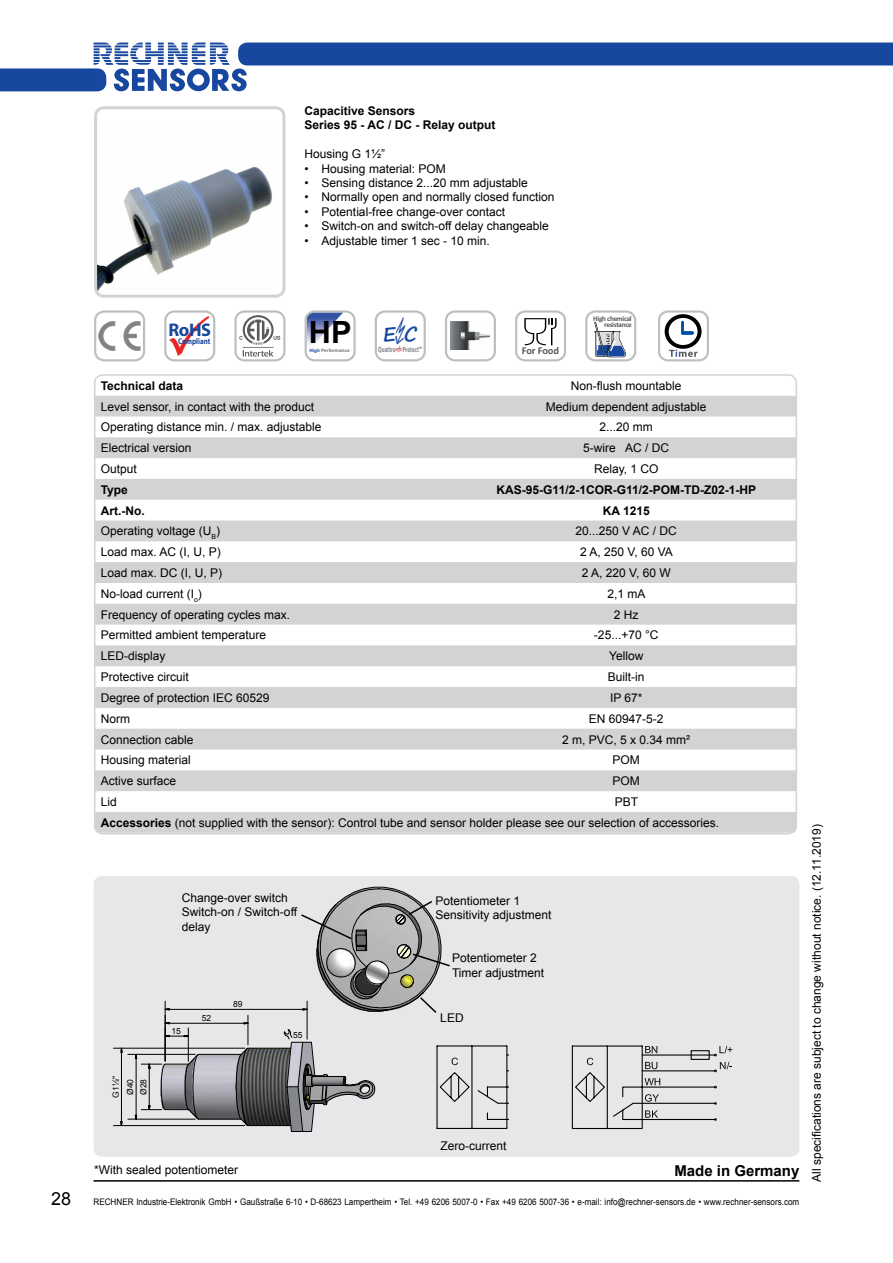
<style>
.page{position:relative;width:893px;height:1263px;background:#fff}
.page>*{position:absolute;margin:0;border:0;box-sizing:border-box;transform-origin:0 0}
.t1{font:700 30.75px "Arial";color:#000}
.t2{font:700 19.65px "Segoe Print";color:#17479e}
.t3{font:700 18.3px "Myriad Pro";color:#17479e}
.t4{font:700 15px "Arial";color:#000}
.t5{font:12px/14.4px "Arial";color:#000}
.t6{font:700 12px/14.4px "Arial";color:#000}
.t7{font:700 10.5px "Calibri";letter-spacing:-.02em;color:#58595b}
.t8{font:9px "Arial";color:#000;scale:.9 1}
.t9{font:8.55px "Arial";letter-spacing:-.015em;color:#000}
.t10{font:700 8.4px "Myriad Pro";color:#17479e;scale:.82 1}
.t11{font:700 7.65px "Myriad Pro";letter-spacing:-.005em;color:#85878a;scale:.64 1}
.t12{font:700 7.2px/6.1px "Calibri";letter-spacing:-.045em;color:#58595b;text-align:right}
.t13{font:700 4.65px "Arial";color:#6d6e71}
.s1{color:#17479e}
.s2{font-family:"Segoe Print";font-size:3.9px;color:#c02026}
.s3{font-weight:700}
.s4{font-size:18px}
</style>
<div class="page">
<hr style="left:94px;top:1180px;width:705px;height:1px;background:#000">
<svg style="left:0;top:43px;width:893px;height:48px"></svg>
<div style="left:94px;top:876px;width:705px;height:281px;background:#e6e7e8;border-radius:9px"></div>
<svg style="left:571px;top:1045px;width:161px;height:84px"></svg>
<svg style="left:436px;top:1045px;width:73px;height:84px"></svg>
<img style="left:98px;top:166px;width:183px;height:128px">
<div style="left:94px;top:106px;width:191px;height:192px;border:3px solid #d1d3d4;border-radius:9px"></div>
<img style="left:161px;top:1042px;width:123px;height:85px">
<hr style="left:248px;top:1125px;width:43px;height:1px;background:#000">
<hr style="left:248px;top:1048px;width:43px;height:1px;background:#000">
<svg style="left:236px;top:1047px;width:13px;height:79px"></svg>
<hr style="left:199px;top:1119px;width:42px;height:1px;background:#000">
<hr style="left:199px;top:1054px;width:42px;height:1px;background:#000">
<svg style="left:284px;top:1028px;width:91px;height:104px"></svg>
<svg style="left:135px;top:1051px;width:64px;height:71px"></svg>
<hr style="left:136px;top:1058px;width:1px;height:57px;background:#000">
<hr style="left:128px;top:1054px;width:67px;height:1px;background:#000">
<hr style="left:128px;top:1119px;width:67px;height:1px;background:#000">
<svg style="left:120px;top:1047px;width:3px;height:6px"></svg>
<svg style="left:120px;top:1121px;width:3px;height:6px"></svg>
<hr style="left:121px;top:1052px;width:1px;height:69px;background:#000">
<hr style="left:113px;top:1048px;width:132px;height:1px;background:#000">
<hr style="left:113px;top:1125px;width:132px;height:1px;background:#000">
<svg style="left:164px;top:1035px;width:24px;height:2px"></svg>
<hr style="left:188px;top:1028px;width:1px;height:33px;background:#000">
<hr style="left:169px;top:1023px;width:75px;height:1px;background:#000">
<hr style="left:248px;top:1015px;width:1px;height:30px;background:#000">
<svg style="left:299px;top:887px;width:151px;height:127px"></svg>
<hr style="left:169px;top:1009px;width:134px;height:1px;background:#000">
<hr style="left:307px;top:1001px;width:1px;height:38px;background:#000">
<hr style="left:165px;top:1001px;width:1px;height:60px;background:#000">
<svg style="left:658px;top:310px;width:51px;height:51px"></svg>
<div style="left:445px;top:310px;width:51px;height:51px;border:2px solid #bcbec0;border-radius:9px"></div>
<img style="left:451px;top:322px;width:39px;height:27px">
<div style="left:94px;top:310px;width:51px;height:51px;border:2px solid #bcbec0;border-radius:9px"></div>
<svg style="left:99px;top:321px;width:41px;height:30px"></svg>
<div style="left:164px;top:310px;width:51px;height:51px;border:2px solid #bcbec0;border-radius:9px"></div>
<img style="left:169px;top:316px;width:40px;height:40px">
<div style="left:234px;top:310px;width:51px;height:51px;border:2px solid #bcbec0;border-radius:9px"></div>
<svg style="left:239px;top:315px;width:41px;height:42px"></svg>
<div style="left:515px;top:310px;width:51px;height:51px;border:2px solid #bcbec0;border-radius:9px"></div>
<svg style="left:524px;top:318px;width:33px;height:27px"></svg>
<svg style="left:305px;top:310px;width:51px;height:51px"></svg>
<div style="left:375px;top:310px;width:51px;height:51px;border:2px solid #bcbec0;border-radius:9px"></div>
<div style="left:585px;top:310px;width:51px;height:51px;border:2px solid #bcbec0;border-radius:9px"></div>
<svg style="left:594px;top:322px;width:32px;height:35px"></svg>
<svg style="left:97px;top:396px;width:697px;height:435px;fill:#d1d3d4"></svg>
<div style="left:94px;top:374px;width:703px;height:460px;border:2px solid #d1d3d4;border-radius:8px"></div>
<p class="t6" style="left:305px;top:104px;width:192px">Capacitive Sensors<br>Series 95 - AC / DC - Relay output</p>
<p class="t5" style="left:305px;top:147px;width:82px">Housing G 1½”</p>
<p class="t5" style="left:305px;top:161px;width:143px">• Housing material: POM</p>
<p class="t5" style="left:305px;top:176px;width:225px">• Sensing distance 2...20 mm adjustable</p>
<p class="t5" style="left:305px;top:190px;width:251px">• Normally open and normally closed function</p>
<p class="t5" style="left:305px;top:205px;width:202px">• Potential-free change-over contact</p>
<p class="t5" style="left:305px;top:219px;width:246px">• Switch-on and switch-off delay changeable</p>
<p class="t5" style="left:305px;top:233px;width:187px">• Adjustable timer 1 sec - 10 min.</p>
<h3 class="t3" style="left:168px;top:318px;width:44px">RoHS</h3>
<h1 class="t1" style="left:309px;top:312px;width:44px">HP</h1>
<p class="t13" style="left:310px;top:347px;width:41px"><span class="s1">High</span> Performance</p>
<p class="t11" style="left:378px;top:344px;width:70px">Quattro<span class="s2">E C</span> Protect™</p>
<p class="t7" style="left:522px;top:343px;width:39px">For Food</p>
<h2 class="t2" style="left:383px;top:316px;width:36px">E C</h2>
<p class="t10" style="left:178px;top:335px;width:41px">Compliant</p>
<p class="t12" style="left:593px;top:315px;width:40px">High chemical resistance</p>
<p class="t6" style="left:101px;top:379px;width:84px">Technical data</p>
<p class="t5" style="left:571px;top:378px;width:112px">Non-flush mountable</p>
<p class="t5" style="left:101px;top:399px;width:215px">Level sensor, in contact with the product</p>
<p class="t5" style="left:546px;top:399px;width:162px">Medium dependent adjustable</p>
<p class="t5" style="left:101px;top:420px;width:222px">Operating distance min. / max. adjustable</p>
<p class="t5" style="left:600px;top:420px;width:55px">2...20 mm</p>
<p class="t5" style="left:101px;top:441px;width:92px">Electrical version</p>
<p class="t5" style="left:583px;top:441px;width:88px">5-wire AC / DC</p>
<p class="t5" style="left:101px;top:462px;width:38px">Output</p>
<p class="t5" style="left:594px;top:462px;width:66px">Relay, 1 CO</p>
<p class="t6" style="left:101px;top:483px;width:29px">Type</p>
<p class="t6" style="left:497px;top:483px;width:261px">KAS-95-G11/2-1COR-G11/2-POM-TD-Z02-1-HP</p>
<p class="t6" style="left:101px;top:503px;width:45px">Art.-No.</p>
<p class="t6" style="left:603px;top:503px;width:48px">KA 1215</p>
<p class="t5" style="left:101px;top:524px;width:121px">Operating voltage (U<sub>B</sub>)</p>
<p class="t5" style="left:575px;top:524px;width:103px">20...250 V AC / DC</p>
<p class="t5" style="left:101px;top:545px;width:122px">Load max. AC (I, U, P)</p>
<p class="t5" style="left:580px;top:545px;width:94px">2 A, 250 V, 60 VA</p>
<p class="t5" style="left:101px;top:566px;width:123px">Load max. DC (I, U, P)</p>
<p class="t5" style="left:582px;top:566px;width:90px">2 A, 220 V, 60 W</p>
<p class="t5" style="left:101px;top:586px;width:103px">No-load current (I<sub>o</sub>)</p>
<p class="t5" style="left:608px;top:586px;width:40px">2,1 mA</p>
<p class="t5" style="left:101px;top:607px;width:191px">Frequency of operating cycles max.</p>
<p class="t5" style="left:614px;top:607px;width:26px">2 Hz</p>
<p class="t5" style="left:101px;top:628px;width:167px">Permitted ambient temperature</p>
<p class="t5" style="left:594px;top:628px;width:66px">-25...+70 °C</p>
<p class="t5" style="left:101px;top:649px;width:66px">LED-display</p>
<p class="t5" style="left:609px;top:649px;width:36px">Yellow</p>
<p class="t5" style="left:101px;top:670px;width:90px">Protective circuit</p>
<p class="t5" style="left:608px;top:670px;width:38px">Built-in</p>
<p class="t5" style="left:101px;top:691px;width:170px">Degree of protection IEC 60529</p>
<p class="t5" style="left:610px;top:691px;width:34px">IP 67*</p>
<p class="t5" style="left:101px;top:711px;width:31px">Norm</p>
<p class="t5" style="left:589px;top:711px;width:76px">EN 60947-5-2</p>
<p class="t5" style="left:101px;top:732px;width:94px">Connection cable</p>
<p class="t5" style="left:562px;top:732px;width:130px">2 m, PVC, 5 x 0.34 mm²</p>
<p class="t5" style="left:101px;top:753px;width:92px">Housing material</p>
<p class="t5" style="left:613px;top:753px;width:29px">POM</p>
<p class="t5" style="left:101px;top:774px;width:77px">Active surface</p>
<p class="t5" style="left:613px;top:774px;width:29px">POM</p>
<p class="t5" style="left:101px;top:795px;width:18px">Lid</p>
<p class="t5" style="left:101px;top:791px;width:620px;line-height:20.7px;text-indent:514px">PBT<br><span class="s3">Accessories</span> (not supplied with the sensor): Control tube and sensor holder please see our selection of accessories.</p>
<p class="t5" style="left:182px;top:890px;width:117px">Change-over switch<br>Switch-on / Switch-off delay</p>
<p class="t9" style="left:110px;top:1097px;width:23px;rotate:-90deg">G1½"</p>
<p class="t9" style="left:138px;top:1095px;width:18px;rotate:-90deg">Ø28</p>
<p class="t9" style="left:125px;top:1095px;width:18px;rotate:-90deg">Ø40</p>
<p class="t9" style="left:172px;top:1025px;width:11px">15</p>
<p class="t9" style="left:202px;top:1012px;width:11px">52</p>
<p class="t9" style="left:233px;top:998px;width:11px">89</p>
<p class="t5" style="left:94px;top:1162px;width:146px">*With sealed potentiometer</p>
<p class="t9" style="left:293px;top:1029px;width:11px">55</p>
<p class="t5" style="left:435px;top:893px;width:118px">Potentiometer 1<br>Sensitivity adjustment</p>
<p class="t5" style="left:452px;top:951px;width:94px">Potentiometer 2<br>Timer adjustment</p>
<p class="t5" style="left:440px;top:1011px;width:25px">LED</p>
<p class="t5" style="left:440px;top:1138px;width:68px">Zero-current</p>
<p class="t4" style="left:674px;top:1161px;width:127px">Made in Germany</p>
<p class="t8" style="left:51px;top:1196px;width:833px"><span class="s4">28</span> RECHNER Industrie-Elektronik GmbH • Gaußstraße 6-10 • D-68623 Lampertheim • Tel. +49 6206 5007-0 • Fax +49 6206 5007-36 • e-mail: info@rechner-sensors.de • www.rechner-sensors.com</p>
<p class="t5" style="left:809px;top:1181px;width:359px;rotate:-90deg">All specifications are subject to change without notice. (12.11.2019)</p>
</div>
